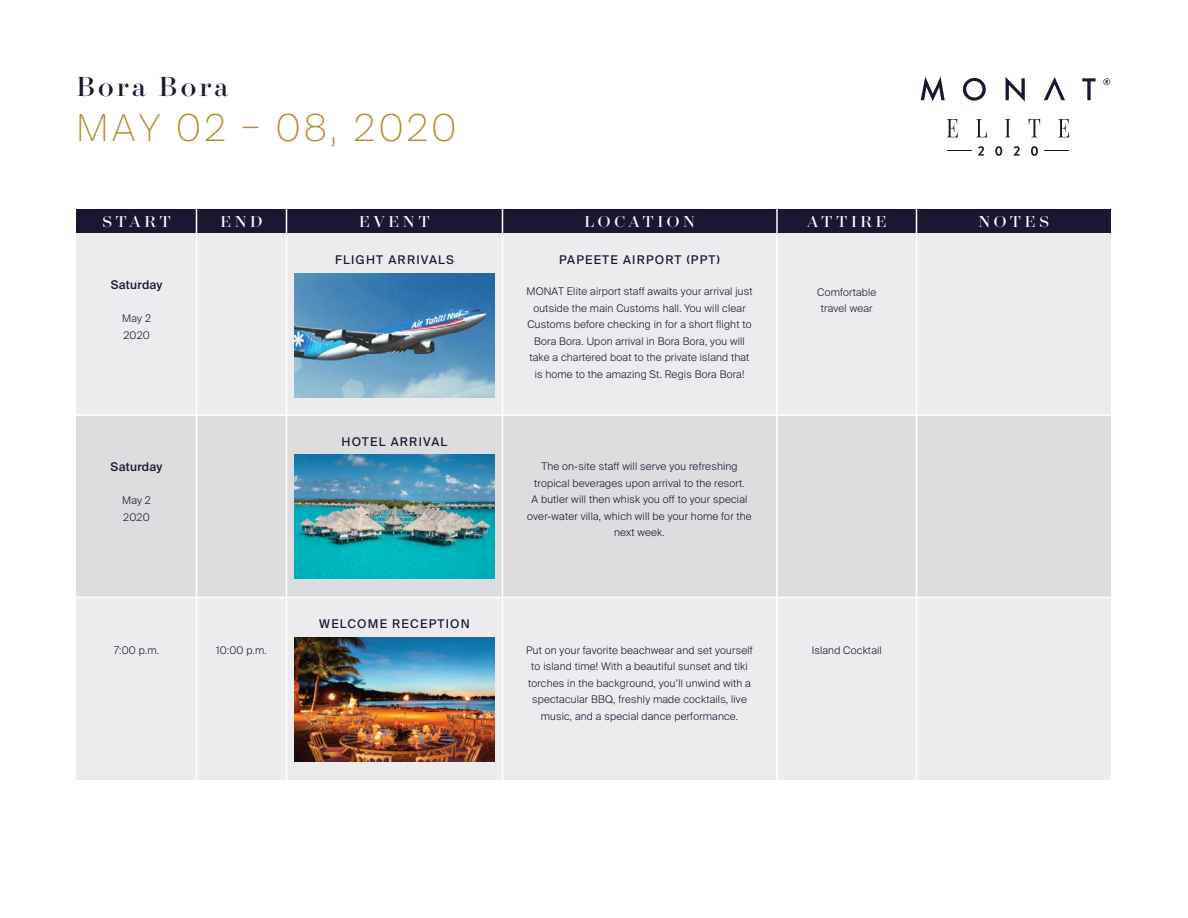
<style>
.page{position:relative;width:1188px;height:918px;background:#fff}
.page>*{position:absolute;margin:0;border:0;box-sizing:border-box;transform-origin:0 0}
.t1{font:100 37.2px "Suisse Intl";letter-spacing:.1em;color:#b68b31}
.t2{font:31.35px "Surveyor Fine";letter-spacing:.1em;color:#1d1632}
.t3{font:18px "Surveyor Fine";letter-spacing:.2em;color:#fff}
.t4{font:12px "Suisse Intl";letter-spacing:.1em;color:#1d1632}
.t5{font:500 12px "Suisse Intl";letter-spacing:.02em;color:#1d1632}
.t6{font:300 10.5px/16.5px "Suisse Intl";letter-spacing:.02em;color:#1d1632;text-align:center}
</style>
<div class="page">
<div style="left:77px;top:209px;width:1034px;height:24px;background:#1d1632"></div>
<div style="left:76px;top:233px;width:1035px;height:547px;background:#ececee"></div>
<div style="left:76px;top:415px;width:1035px;height:182px;background:#dcdddf"></div>
<hr style="left:196px;top:197px;width:1px;height:608px;background:#fff">
<hr style="left:286px;top:197px;width:1px;height:608px;background:#fff">
<hr style="left:502px;top:197px;width:1px;height:608px;background:#fff">
<hr style="left:776px;top:197px;width:2px;height:608px;background:#fff">
<hr style="left:916px;top:197px;width:1px;height:608px;background:#fff">
<img style="left:294px;top:273px;width:200px;height:124px">
<img style="left:294px;top:455px;width:200px;height:124px">
<img style="left:294px;top:638px;width:200px;height:124px">
<hr style="left:53px;top:414px;width:1079px;height:2px;background:#fff">
<hr style="left:53px;top:597px;width:1079px;height:1px;background:#fff">
<svg style="left:947px;top:119px;width:11px;height:18px"></svg>
<svg style="left:976px;top:119px;width:11px;height:18px"></svg>
<svg style="left:1005px;top:119px;width:5px;height:18px"></svg>
<svg style="left:1029px;top:119px;width:11px;height:18px"></svg>
<svg style="left:1058px;top:119px;width:11px;height:18px"></svg>
<svg style="left:921px;top:77px;width:175px;height:25px"></svg>
<svg style="left:1103px;top:78px;width:7px;height:7px"></svg>
<svg style="left:978px;top:146px;width:6px;height:10px"></svg>
<svg style="left:1014px;top:146px;width:6px;height:10px"></svg>
<svg style="left:995px;top:146px;width:7px;height:10px"></svg>
<svg style="left:1031px;top:146px;width:7px;height:10px"></svg>
<h2 class="t2" style="left:76px;top:68px;width:154px">Bora Bora</h2>
<h1 class="t1" style="left:76px;top:107px;width:381px">MAY 02 – 08, 2020</h1>
<h3 class="t3" style="left:102px;top:212px;width:70px">START</h3>
<h3 class="t3" style="left:220px;top:212px;width:43px">END</h3>
<h3 class="t3" style="left:359px;top:212px;width:72px">EVENT</h3>
<h3 class="t3" style="left:585px;top:212px;width:112px">LOCATION</h3>
<h3 class="t3" style="left:807px;top:212px;width:81px">ATTIRE</h3>
<h3 class="t3" style="left:978px;top:212px;width:72px">NOTES</h3>
<p class="t4" style="left:559px;top:253px;width:162px">PAPEETE AIRPORT (PPT)</p>
<p class="t6" style="left:526px;top:283px;width:228px">MONAT Elite airport staff awaits your arrival just outside the main Customs hall. You will clear Customs before checking in for a short flight to Bora Bora. Upon arrival in Bora Bora, you will take a chartered boat to the private island that is home to the amazing St. Regis Bora Bora!</p>
<p class="t4" style="left:335px;top:253px;width:120px">FLIGHT ARRIVALS</p>
<p class="t5" style="left:111px;top:278px;width:53px">Saturday</p>
<p class="t6" style="left:122px;top:310px;width:30px;text-align:left">May 2<br>2020</p>
<p class="t6" style="left:817px;top:284px;width:61px">Comfortable travel wear</p>
<p class="t5" style="left:111px;top:460px;width:53px">Saturday</p>
<p class="t6" style="left:122px;top:492px;width:30px;text-align:left">May 2<br>2020</p>
<p class="t6" style="left:114px;top:642px;width:47px">7:00 p.m.</p>
<p class="t6" style="left:216px;top:642px;width:52px">10:00 p.m.</p>
<p class="t4" style="left:342px;top:435px;width:107px">HOTEL ARRIVAL</p>
<p class="t4" style="left:319px;top:617px;width:152px">WELCOME RECEPTION</p>
<p class="t6" style="left:527px;top:458px;width:226px">The on-site staff will serve you refreshing tropical beverages upon arrival to the resort.<br>A butler will then whisk you off to your special over-water villa, which will be your home for the next week.</p>
<p class="t6" style="left:526px;top:642px;width:228px">Put on your favorite beachwear and set yourself to island time! With a beautiful sunset and tiki torches in the background, you’ll unwind with a spectacular BBQ, freshly made cocktails, live music, and a special dance performance.</p>
<p class="t6" style="left:812px;top:642px;width:72px">Island Cocktail</p>
</div>
